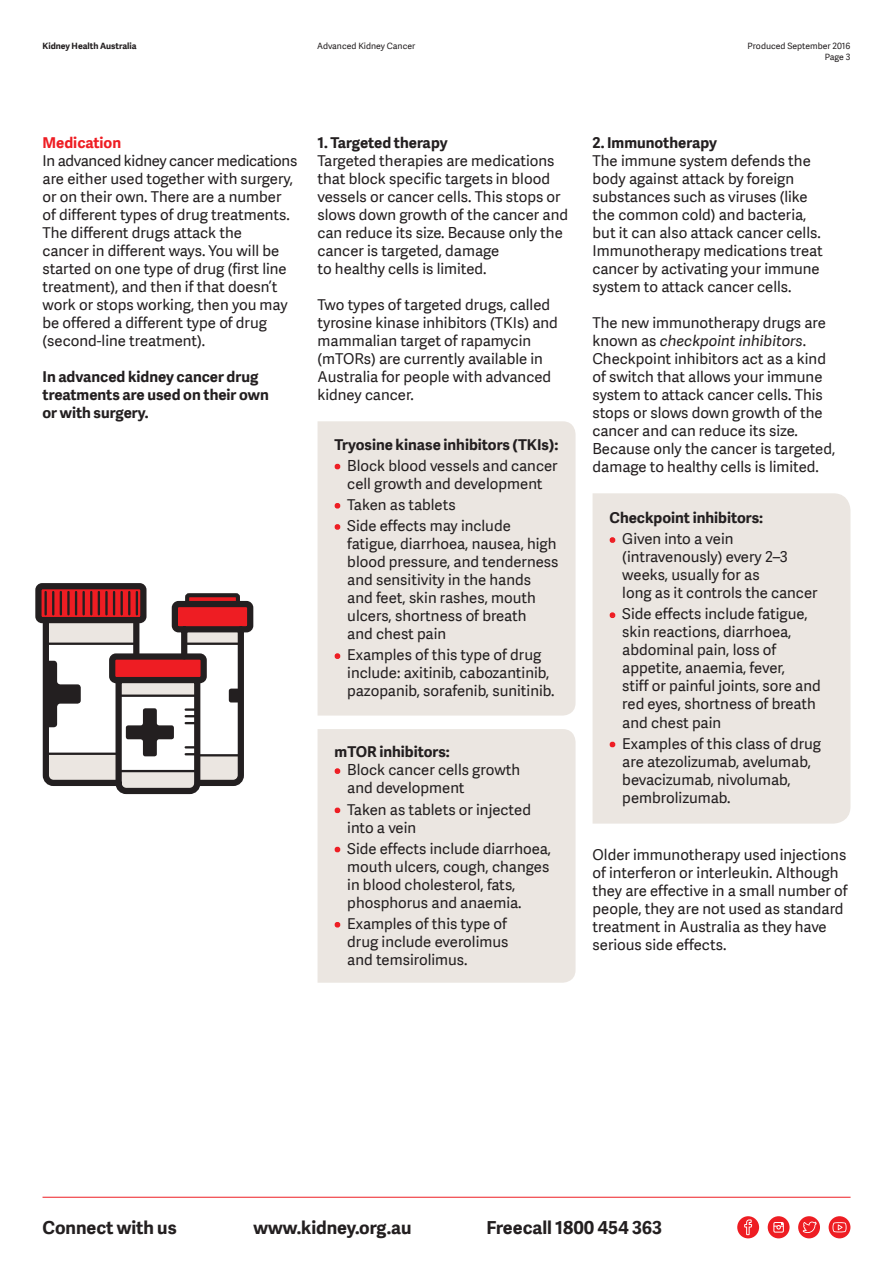
<style>
.page{position:relative;width:893px;height:1263px;background:#fff}
.page>*{position:absolute;margin:0;border:0;box-sizing:border-box;transform-origin:0 0}
.t1{font:700 18px "Adelle Sans";color:#231f20}
.Body{font:15px/18px "Adelle Sans";color:#231f20}
.Body-2{font:700 15px/18px "Adelle Sans";color:#231f20}
.Body-3{font:700 15px "Adelle Sans";color:#ee1d23}
.t2{font:8.7px/10.5px "Adelle Sans";color:#231f20;text-align:right}
.t3{font:700 8.7px "Adelle Sans";color:#231f20}
.s1{color:#ee1d23}
.s2{font-style:italic}
</style>
<div class="page">
<div style="left:737px;top:1216px;width:22px;height:22px;background:#ee1d23;border-radius:50%"></div>
<svg style="left:744px;top:1219px;width:8px;height:16px"></svg>
<div style="left:798px;top:1216px;width:22px;height:22px;background:#ee1d23;border-radius:50%"></div>
<svg style="left:803px;top:1221px;width:14px;height:12px"></svg>
<div style="left:829px;top:1216px;width:21px;height:22px;background:#ee1d23;border-radius:50%"></div>
<svg style="left:832px;top:1222px;width:14px;height:10px"></svg>
<div style="left:768px;top:1216px;width:21px;height:22px;background:#ee1d23;border-radius:50%"></div>
<div style="left:773px;top:1222px;width:11px;height:10px;border:1px solid #fff"></div>
<svg style="left:774px;top:1223px;width:9px;height:6px"></svg>
<hr style="left:43px;top:1197px;width:808px;height:1px;background:#ee1d23">
<div style="left:318px;top:421px;width:258px;height:295px;background:#ebe6e1"></div>
<svg style="left:333px;top:463px;width:8px;height:8px"></svg>
<svg style="left:333px;top:502px;width:8px;height:8px"></svg>
<svg style="left:333px;top:523px;width:8px;height:8px"></svg>
<svg style="left:333px;top:653px;width:8px;height:7px"></svg>
<div style="left:318px;top:729px;width:258px;height:254px;background:#ebe6e1"></div>
<svg style="left:333px;top:768px;width:8px;height:7px"></svg>
<svg style="left:333px;top:807px;width:8px;height:7px"></svg>
<svg style="left:333px;top:846px;width:8px;height:7px"></svg>
<svg style="left:333px;top:921px;width:8px;height:8px"></svg>
<div style="left:593px;top:493px;width:257px;height:331px;background:#ebe6e1"></div>
<svg style="left:608px;top:537px;width:8px;height:7px"></svg>
<svg style="left:608px;top:612px;width:8px;height:7px"></svg>
<svg style="left:608px;top:741px;width:8px;height:7px"></svg>
<div style="left:38px;top:586px;width:106px;height:34px;background:#ee1d23;border-radius:4px"></div>
<div style="left:35px;top:583px;width:112px;height:40px;border:6px solid #231f20;border-radius:4px"></div>
<svg style="left:40px;top:591px;width:214px;height:204px"></svg>
<p class="t3" style="left:43px;top:41px;width:96px">Kidney Health Australia</p>
<p class="t2" style="left:317px;top:41px;width:100px">Advanced Kidney Cancer</p>
<p class="t2" style="left:748px;top:41px;width:104px">Produced September 2016<br>Page 3</p>
<p class="Body-3" style="left:43px;top:134px;width:80px">Medication</p>
<p class="Body" style="left:43px;top:152px;width:256px">In advanced kidney cancer medications are either used together with surgery, or on their own. There are a number of different types of drug treatments.<br>The different drugs attack the<br>cancer in different ways. You will be started on one type of drug (first line treatment), and then if that doesn’t work or stops working, then you may be offered a different type of drug (second-line treatment).</p>
<p class="Body-2" style="left:43px;top:368px;width:228px">In advanced kidney cancer drug treatments are used on their own or with surgery.</p>
<p class="Body-2" style="left:318px;top:134px;width:132px">1. Targeted therapy</p>
<p class="Body" style="left:318px;top:152px;width:252px">Targeted therapies are medications that block specific targets in blood vessels or cancer cells. This stops or slows down growth of the cancer and can reduce its size. Because only the cancer is targeted, damage<br>to healthy cells is limited.</p>
<p class="Body" style="left:318px;top:296px;width:242px">Two types of targeted drugs, called tyrosine kinase inhibitors (TKIs) and mammalian target of rapamycin (mTORs) are currently available in<br>Australia for people with advanced kidney cancer.</p>
<p class="Body-2" style="left:335px;top:435px;width:225px">Tryosine kinase inhibitors (TKIs):</p>
<p class="Body" style="left:335px;top:457px;width:225px;text-align:center"><span class="s1">•</span> Block blood vessels and cancer cell growth and development</p>
<p class="Body" style="left:335px;top:496px;width:123px"><span class="s1">•</span> Taken as tablets</p>
<p class="Body" style="left:347px;top:517px;width:213px;text-indent:-13px"><span class="s1">•</span> Side effects may include fatigue, diarrhoea, nausea, high blood pressure, and tenderness and sensitivity in the hands and feet, skin rashes, mouth ulcers, shortness of breath<br>and chest pain</p>
<p class="Body" style="left:347px;top:646px;width:209px;text-indent:-13px"><span class="s1">•</span> Examples of this type of drug include: axitinib, cabozantinib, pazopanib, sorafenib, sunitinib.</p>
<p class="Body-2" style="left:335px;top:743px;width:117px">mTOR inhibitors:</p>
<p class="Body" style="left:347px;top:761px;width:174px;text-indent:-13px"><span class="s1">•</span> Block cancer cells growth and development</p>
<p class="Body" style="left:347px;top:800px;width:185px;text-indent:-13px"><span class="s1">•</span> Taken as tablets or injected into a vein</p>
<p class="Body" style="left:347px;top:840px;width:205px;text-indent:-13px"><span class="s1">•</span> Side effects include diarrhoea, mouth ulcers, cough, changes in blood cholesterol, fats, phosphorus and anaemia.</p>
<p class="Body" style="left:347px;top:915px;width:163px;text-align:justify;text-indent:-13px"><span class="s1">•</span> Examples of this type of drug include everolimus and temsirolimus.</p>
<p class="Body-2" style="left:593px;top:134px;width:126px">2. Immunotherapy</p>
<p class="Body" style="left:593px;top:152px;width:232px">The immune system defends the body against attack by foreign substances such as viruses (like the common cold) and bacteria, but it can also attack cancer cells.<br>Immunotherapy medications treat cancer by activating your immune system to attack cancer cells.</p>
<p class="Body" style="left:593px;top:314px;width:244px">The new immunotherapy drugs are known as <span class="s2">checkpoint inhibitors</span>.<br>Checkpoint inhibitors act as a kind of switch that allows your immune system to attack cancer cells. This stops or slows down growth of the cancer and can reduce its size.<br>Because only the cancer is targeted, damage to healthy cells is limited.</p>
<p class="Body-2" style="left:610px;top:509px;width:155px">Checkpoint inhibitors:</p>
<p class="Body" style="left:622px;top:530px;width:197px;text-indent:-13px"><span class="s1">•</span> Given into a vein (intravenously) every 2–3 weeks, usually for as<br>long as it controls the cancer</p>
<p class="Body" style="left:622px;top:605px;width:200px;text-indent:-13px"><span class="s1">•</span> Side effects include fatigue, skin reactions, diarrhoea, abdominal pain, loss of appetite, anaemia, fever,<br>stiff or painful joints, sore and red eyes, shortness of breath and chest pain</p>
<p class="Body" style="left:622px;top:734px;width:200px;text-indent:-13px"><span class="s1">•</span> Examples of this class of drug are atezolizumab, avelumab, bevacizumab, nivolumab, pembrolizumab.</p>
<p class="Body" style="left:593px;top:845px;width:257px">Older immunotherapy used injections of interferon or interleukin. Although they are effective in a small number of people, they are not used as standard treatment in Australia as they have serious side effects.</p>
<p class="t1" style="left:43px;top:1217px;width:136px">Connect with us</p>
<p class="t1" style="left:253px;top:1217px;width:160px">www.kidney.org.au</p>
<p class="t1" style="left:486px;top:1217px;width:177px">Freecall 1800 454 363</p>
</div>
